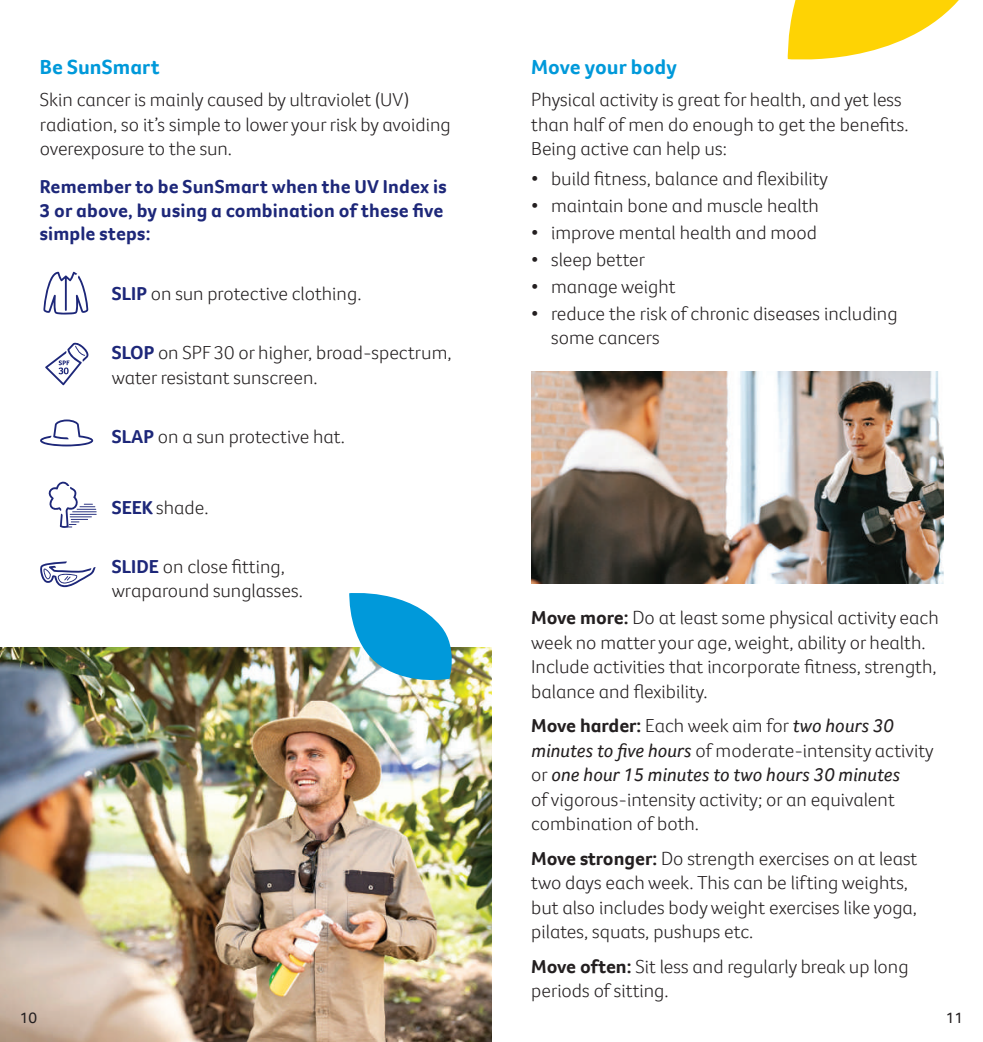
<style>
.page{position:relative;width:983px;height:1042px;background:#fff}
.page>*{position:absolute;margin:0;border:0;box-sizing:border-box;transform-origin:0 0}
.t1{font:700 21px "Foco CC";color:#0099da}
.t2{font:300 19.25px/24.5px "Foco CC";color:#231f20}
.t3{font:700 19.25px/23.1px "Foco CC";letter-spacing:.005em;color:#1d2779}
.t4{font:15.75px "Foco CC";color:#231f20}
.s1{font-weight:700;color:#1d2779}
.s2{font-weight:700}
.s3{font-weight:400;font-style:italic}
</style>
<div class="page">
<svg style="left:45px;top:342px;width:43px;height:43px"></svg>
<svg style="left:43px;top:272px;width:46px;height:42px"></svg>
<svg style="left:48px;top:481px;width:49px;height:47px"></svg>
<svg style="left:40px;top:561px;width:56px;height:26px"></svg>
<svg style="left:40px;top:419px;width:53px;height:27px"></svg>
<img style="left:0;top:647px;width:491px;height:395px">
<svg style="left:347px;top:593px;width:111px;height:93px"></svg>
<img style="left:531px;top:372px;width:412px;height:211px">
<svg style="left:787px;top:0;width:172px;height:60px"></svg>
<p class="t1" style="left:40px;top:53px;width:121px">Be SunSmart</p>
<p class="t2" style="left:40px;top:87px;width:412px">Skin cancer is mainly caused by ultraviolet (UV) radiation, so it’s simple to lower your risk by avoiding overexposure to the sun.</p>
<p class="t3" style="left:40px;top:175px;width:408px">Remember to be SunSmart when the UV Index is<br>3 or above, by using a combination of these five simple steps:</p>
<p class="t2" style="left:112px;top:281px;width:251px"><span class="s1">SLIP</span> on sun protective clothing.</p>
<p class="t2" style="left:112px;top:340px;width:341px"><span class="s1">SLOP</span> on SPF 30 or higher, broad-spectrum, water resistant sunscreen.</p>
<p class="t2" style="left:112px;top:424px;width:235px"><span class="s1">SLAP</span> on a sun protective hat.</p>
<p class="t2" style="left:112px;top:495px;width:98px"><span class="s1">SEEK</span> shade.</p>
<p class="t2" style="left:112px;top:554px;width:193px"><span class="s1">SLIDE</span> on close fitting, wraparound sunglasses.</p>
<p class="t4" style="left:20px;top:1007px;width:19px">10</p>
<p class="t1" style="left:531px;top:53px;width:147px">Move your body</p>
<p class="t2" style="left:531px;top:87px;width:379px">Physical activity is great for health, and yet less than half of men do enough to get the benefits.<br>Being active can help us:</p>
<p class="t2" style="left:531px;top:166px;width:298px">• build fitness, balance and flexibility</p>
<p class="t2" style="left:531px;top:193px;width:289px">• maintain bone and muscle health</p>
<p class="t2" style="left:531px;top:220px;width:287px">• improve mental health and mood</p>
<p class="t2" style="left:531px;top:247px;width:115px">• sleep better</p>
<p class="t2" style="left:531px;top:274px;width:146px">• manage weight</p>
<p class="t2" style="left:551px;top:301px;width:348px;text-indent:-20px">• reduce the risk of chronic diseases including some cancers</p>
<p class="t2" style="left:531px;top:605px;width:409px"><span class="s2">Move more:</span> Do at least some physical activity each week no matter your age, weight, ability or health.<br>Include activities that incorporate fitness, strength, balance and flexibility.</p>
<p class="t2" style="left:531px;top:713px;width:404px"><span class="s2">Move harder:</span> Each week aim for <span class="s3">two hours 30 minutes to five hours</span> of moderate-intensity activity or <span class="s3">one hour 15 minutes to two hours 30 minutes<br></span>of vigorous-intensity activity; or an equivalent combination of both.</p>
<p class="t2" style="left:531px;top:846px;width:387px"><span class="s2">Move stronger:</span> Do strength exercises on at least two days each week. This can be lifting weights, but also includes body weight exercises like yoga, pilates, squats, pushups etc.</p>
<p class="t2" style="left:531px;top:954px;width:379px"><span class="s2">Move often:</span> Sit less and regularly break up long periods of sitting.</p>
<p class="t4" style="left:945px;top:1007px;width:19px">11</p>
</div>
